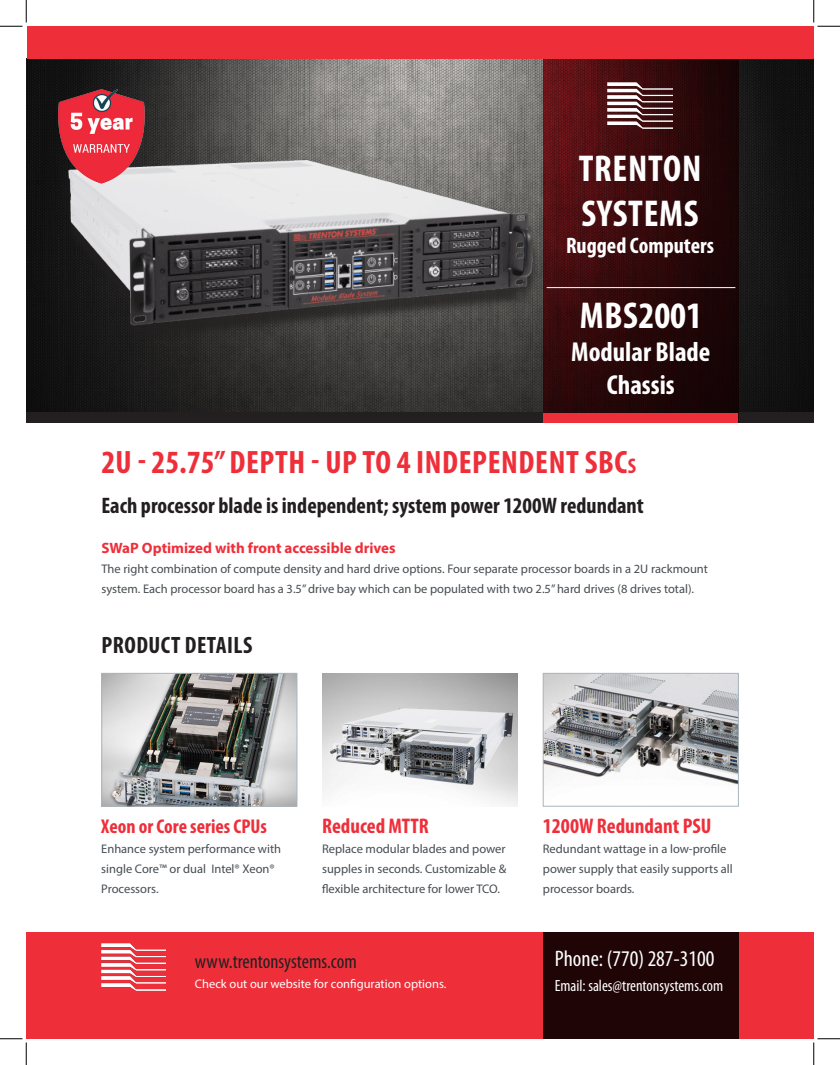
<style>
.page{position:relative;width:840px;height:1065px;background:#fff}
.page>*{position:absolute;margin:0;border:0;box-sizing:border-box;transform-origin:0 0}
.Product_description{font:700 condensed 37.5px "Myriad Pro";letter-spacing:.02em;color:#fff}
.Heading_1{font:700 condensed 32.5px "Myriad Pro";letter-spacing:.02em;color:#ee2f3a}
.Product_description2{font:700 condensed 27.5px/33px "Myriad Pro";color:#fff;text-align:center}
.Heading_3{font:700 condensed 23.75px "Myriad Pro";letter-spacing:.02em;color:#231f20}
.Heading_1-2{font:700 condensed 22.5px "Myriad Pro";color:#231f20}
.contact_data{font:condensed 22.5px "Myriad Pro";color:#fff}
.Product_description2-2{font:700 condensed 22.5px "Myriad Pro";color:#fff}
.Heading_4{font:700 condensed 21.25px "Myriad Pro";color:#ee2f3a}
.Heading_2{font:condensed 20px "Myriad Pro";color:#231f20}
.t1{font:700 condensed 20px "Myriad Pro";color:#ee2f3a}
.contact_data-2{font:condensed 16.25px "Myriad Pro";color:#fff}
.Intro_text_blue{font:700 15px "Myriad Pro";color:#ee2f3a}
.t2{font:12.5px/20px "Myriad Pro";color:#454c50}
.t3{font:12.5px "Myriad Pro";color:#fff}
.s1{font-size:21.25px}
</style>
<div class="page">
<img style="left:26px;top:59px;width:788px;height:353px">
<div style="left:27px;top:412px;width:516px;height:11px;background:#231f20"></div>
<div style="left:27px;top:27px;width:787px;height:32px;background:#ee2f3a"></div>
<img style="left:545px;top:675px;width:192px;height:110px">
<div style="left:543px;top:673px;width:196px;height:134px;border:1px solid #a9b6be"></div>
<div style="left:739px;top:412px;width:75px;height:11px;background:#231f20"></div>
<div style="left:26px;top:932px;width:788px;height:107px;background:#ee2f3a"></div>
<div style="left:543px;top:932px;width:195px;height:107px;background:#200507"></div>
<img style="left:101px;top:944px;width:64px;height:46px">
<img style="left:55px;top:108px;width:488px;height:272px">
<img style="left:322px;top:673px;width:196px;height:134px">
<img style="left:103px;top:675px;width:192px;height:130px">
<div style="left:101px;top:673px;width:196px;height:134px;border:1px solid #a9b6be"></div>
<svg style="left:543px;top:59px;width:196px;height:364px;background:#380a0d"></svg>
<img style="left:607px;top:83px;width:66px;height:46px">
<img style="left:58px;top:90px;width:87px;height:93px">
<hr style="left:547px;top:287px;width:188px;height:1px;background:#fff">
<svg style="left:0;top:0;width:27px;height:27px"></svg>
<svg style="left:0;top:1039px;width:27px;height:26px"></svg>
<svg style="left:814px;top:0;width:26px;height:27px"></svg>
<svg style="left:814px;top:1039px;width:26px;height:26px"></svg>
<p class="Product_description" style="left:579px;top:145px;width:124px">TRENTON</p>
<p class="Product_description" style="left:582px;top:190px;width:119px">SYSTEMS</p>
<p class="Product_description2-2" style="left:566px;top:231px;width:150px">Rugged Computers</p>
<p class="Product_description" style="left:580px;top:292px;width:124px">MBS2001</p>
<p class="Product_description2" style="left:571px;top:335px;width:141px">Modular Blade<br>Chassis</p>
<p class="Heading_1" style="left:101px;top:442px;width:536px">2U - 25.75” DEPTH - UP TO 4 INDEPENDENT SBC<span class="s1">S</span></p>
<p class="Heading_1-2" style="left:101px;top:491px;width:544px">Each processor blade is independent; system power 1200W redundant</p>
<p class="Intro_text_blue" style="left:101px;top:538px;width:296px">SWaP Optimized with front accessible drives</p>
<p class="t2" style="left:101px;top:559px;width:608px">The right combination of compute density and hard drive options. Four separate processor boards in a 2U rackmount system. Each processor board has a 3.5” drive bay which can be populated with two 2.5” hard drives (8 drives total).</p>
<p class="Heading_3" style="left:102px;top:630px;width:152px">PRODUCT DETAILS</p>
<p class="t1" style="left:101px;top:814px;width:167px">Xeon or Core series CPUs</p>
<p class="t2" style="left:101px;top:839px;width:181px">Enhance system performance with single Core™ or dual Intel® Xeon®<br>Processors.</p>
<p class="Heading_4" style="left:322px;top:813px;width:108px">Reduced MTTR</p>
<p class="t2" style="left:322px;top:839px;width:186px;text-align:justify">Replace modular blades and power supples in seconds. Customizable &amp; flexible architecture for lower TCO.</p>
<p class="Heading_2" style="left:195px;top:949px;width:163px">www.trentonsystems.com</p>
<p class="t3" style="left:195px;top:976px;width:253px">Check out our website for configuration options.</p>
<p class="Heading_4" style="left:543px;top:813px;width:170px">1200W Redundant PSU</p>
<p class="t2" style="left:543px;top:839px;width:191px">Redundant wattage in a low-profile power supply that easily supports all processor boards.</p>
<p class="contact_data" style="left:555px;top:945px;width:161px">Phone: (770) 287-3100</p>
<p class="contact_data-2" style="left:555px;top:976px;width:170px">Email: sales@trentonsystems.com</p>
</div>
